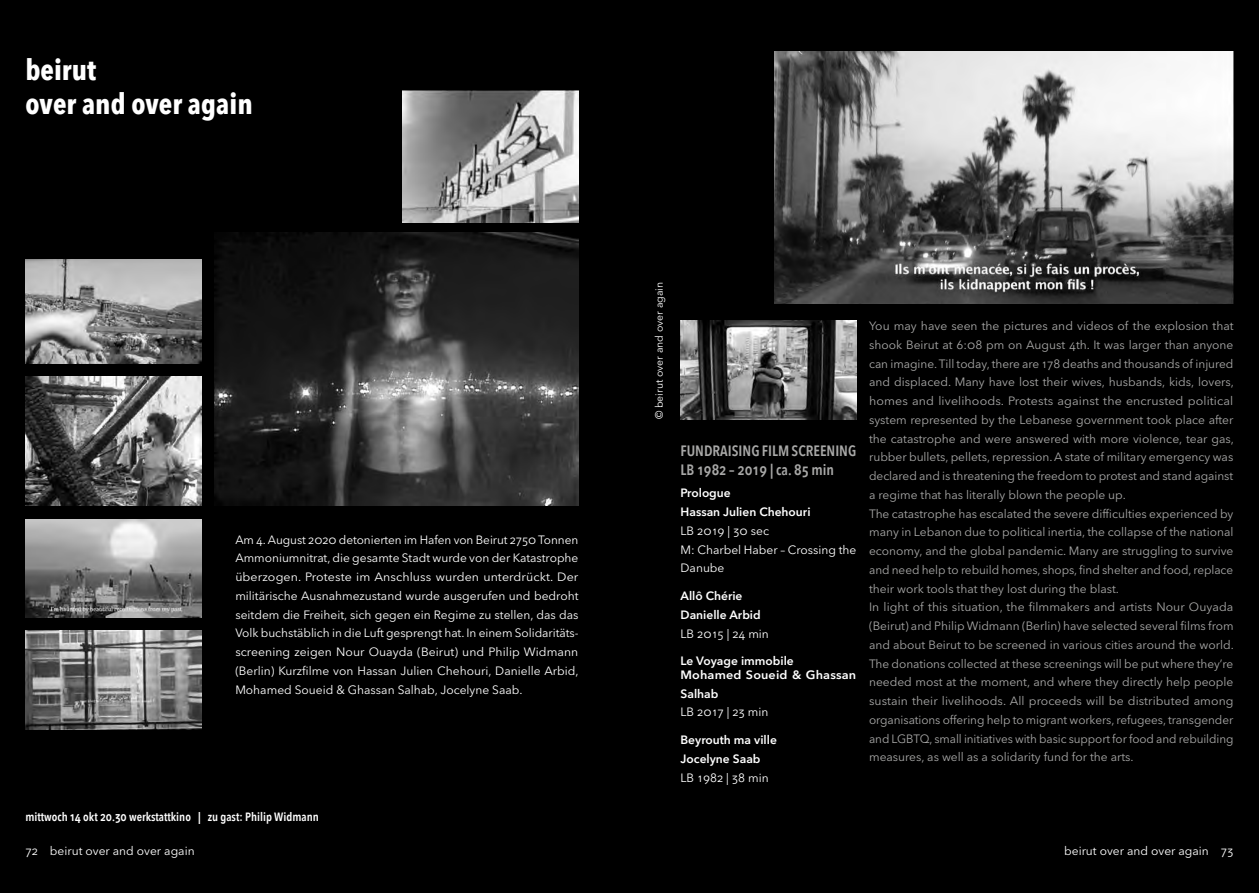
<style>
.page{position:relative;width:1259px;height:893px;background:#fff}
.page>*{position:absolute;margin:0;border:0;box-sizing:border-box;transform-origin:0 0}
.t1{font:700 28.5px/34.2px "Avenir Next Condensed";color:#fff}
.t2{font:600 15px/18.8px "Avenir Next Condensed";color:#a8a8a7}
.t3{font:12px/18.8px "Avenir Next LT Pro";color:#a8a8a7}
.t4{font:12px/18.8px "Avenir Next LT Pro";color:#fff}
.t5{font:600 12px/18.8px "Avenir Next LT Pro";color:#fff}
.t6{font:600 12px "Avenir Next Condensed";color:#fff}
.t7{font:10.5px "Avenir Next LT Pro";color:#fff}
</style>
<div class="page">
<div style="left:0;top:0;width:629px;height:893px;background:#000"></div>
<div style="left:629px;top:0;width:630px;height:893px;background:#000"></div>
<img style="left:775px;top:51px;width:458px;height:253px">
<img style="left:680px;top:321px;width:176px;height:98px">
<img style="left:214px;top:233px;width:364px;height:273px">
<img style="left:403px;top:90px;width:175px;height:132px">
<img style="left:26px;top:376px;width:175px;height:130px">
<img style="left:26px;top:259px;width:175px;height:105px">
<img style="left:26px;top:630px;width:175px;height:99px">
<img style="left:26px;top:519px;width:175px;height:99px">
<h1 class="t1" style="left:26px;top:52px;width:229px">beirut<br>over and over again</h1>
<p class="t4" style="left:235px;top:530px;width:345px;text-align:justify">Am 4. August 2020 detonierten im Hafen von Beirut 2750 Tonnen Ammoniumnitrat, die gesamte Stadt wurde von der Katastrophe überzogen. Proteste im Anschluss wurden unterdrückt. Der militärische Ausnahmezustand wurde ausgerufen und bedroht seitdem die Freiheit, sich gegen ein Regime zu stellen, das das Volk buchstäblich in die Luft gesprengt hat. In einem Solidaritäts&shy;screening zeigen Nour Ouayda (Beirut) und Philip Widmann (Berlin) Kurzfilme von Hassan Julien Chehouri, Danielle Arbid, Mohamed Soueid &amp; Ghassan Salhab, Jocelyne Saab.</p>
<p class="t6" style="left:26px;top:806px;width:295px">mittwoch 14 okt 20.30 werkstattkino | zu gast: Philip Widmann</p>
<p class="t7" style="left:653px;top:419px;width:139px;rotate:-90deg">© beirut over and over again</p>
<p class="t2" style="left:680px;top:441px;width:177px">FUNDRAISING FILM SCREENING<br>LB 1982 – 2019 | ca. 85 min</p>
<p class="t5" style="left:680px;top:484px;width:131px">Prologue<br>Hassan Julien Chehouri</p>
<p class="t4" style="left:680px;top:521px;width:177px">LB 2019 | 30 sec<br>M: Charbel Haber – Crossing the<br>Danube</p>
<p class="t5" style="left:680px;top:586px;width:82px">Allô Chérie<br>Danielle Arbid</p>
<p class="t4" style="left:680px;top:624px;width:90px">LB 2015 | 24 min</p>
<p class="t5" style="left:680px;top:654px;width:177px;line-height:13.5px">Le Voyage immobile<br>Mohamed Soueid &amp; Ghassan</p>
<p class="t5" style="left:680px;top:684px;width:39px">Salhab</p>
<p class="t4" style="left:680px;top:703px;width:89px">LB 2017 | 23 min</p>
<p class="t5" style="left:680px;top:730px;width:98px">Beyrouth ma ville<br>Jocelyne Saab</p>
<p class="t4" style="left:680px;top:768px;width:90px">LB 1982 | 38 min</p>
<p class="t3" style="left:869px;top:316px;width:366px">You may have seen the pictures and videos of the explosion that shook Beirut at 6:08 pm on August 4th. It was larger than anyone can imagine. Till today, there are 178 deaths and thousands of injured and displaced. Many have lost their wives, husbands, kids, lovers, homes and livelihoods. Protests against the encrusted political system represented by the Lebanese government took place after the catastrophe and were answered with more violence, tear gas, rubber bullets, pellets, repression. A state of military emergency was declared and is threatening the freedom to protest and stand against a regime that has literally blown the people up.<br>The catastrophe has escalated the severe difficulties experienced by many in Lebanon due to political inertia, the collapse of the national economy, and the global pandemic. Many are struggling to survive and need help to rebuild homes, shops, find shelter and food, replace their work tools that they lost during the blast.<br>In light of this situation, the filmmakers and artists Nour Ouyada (Beirut) and Philip Widmann (Berlin) have selected several films from and about Beirut to be screened in various cities around the world.<br>The donations collected at these screenings will be put where they’re needed most at the moment, and where they directly help people sustain their livelihoods. All proceeds will be distributed among organisations offering help to migrant workers, refugees, transgender and LGBTQ, small initiatives with basic support for food and rebuilding measures, as well as a solidarity fund for the arts.</p>
<p class="t4" style="left:26px;top:841px;width:171px">72 beirut over and over again</p>
<p class="t4" style="left:1064px;top:841px;width:171px">beirut over and over again 73</p>
</div>
